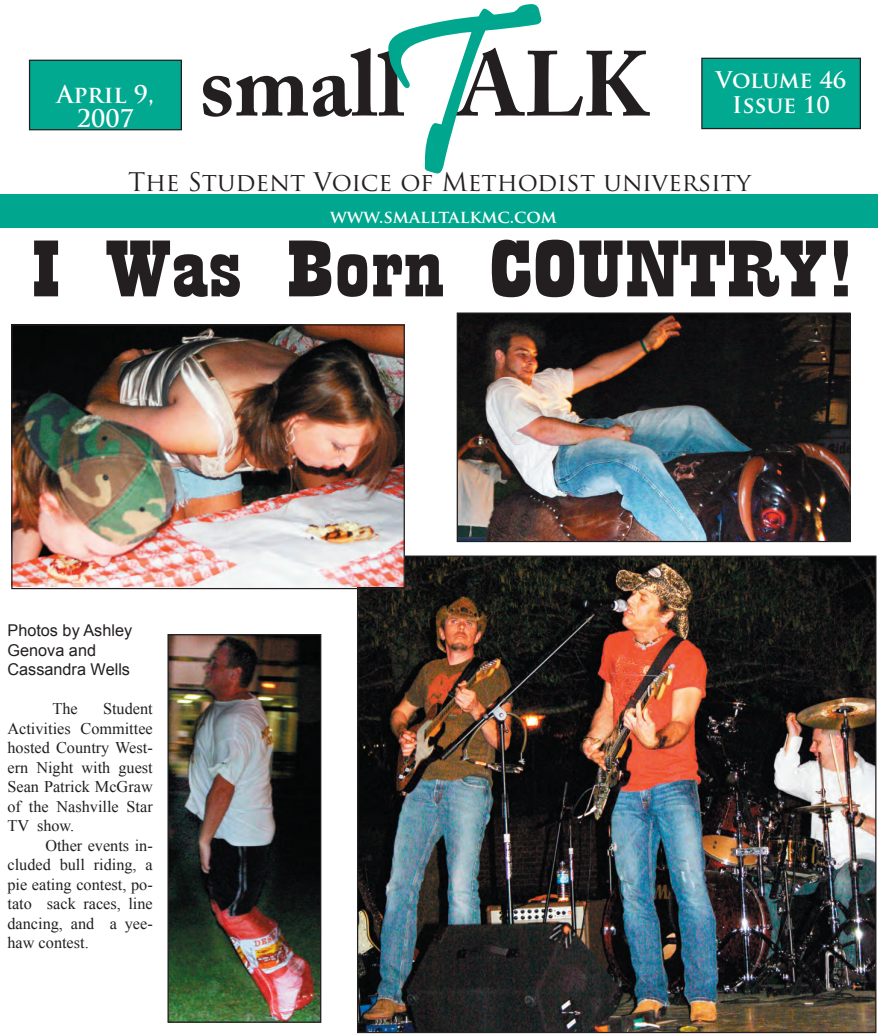
<style>
.page{position:relative;width:878px;height:1035px;background:#fff}
.page>*{position:absolute;margin:0;border:0;box-sizing:border-box;transform-origin:0 0}
.t1{font:243.75px "Pristina";color:#00a78e}
.t2{font:700 91.25px "Adobe Caslon Pro";color:#231f20}
.t3{font:83.75px "Playbill";color:#231f20;scale:1.77 1}
.t4{font:25px "Trajan Pro";color:#231f20}
.t5{font:700 23.75px/23.8px "Trajan Pro";color:#fff;text-align:center}
.t6{font:700 22.5px/25px "Trajan Pro";color:#fff;text-align:center}
.t7{font:700 17.5px "Trajan Pro";color:#fff}
.t8{font:16.25px "Times New Roman";color:#231f20}
.t9{font:16.25px/19.5px "Arial";color:#231f20}
</style>
<div class="page">
<div style="left:0;top:195px;width:878px;height:33px;background:#00a78e"></div>
<div style="left:701px;top:58px;width:159px;height:71px;background:#00a98f"></div>
<div style="left:701px;top:58px;width:159px;height:71px;border:1px solid #231f20"></div>
<div style="left:30px;top:60px;width:151px;height:70px;background:#00a98f"></div>
<div style="left:29px;top:60px;width:153px;height:70px;border:1px solid #231f20"></div>
<img style="left:359px;top:558px;width:515px;height:473px">
<img style="left:458px;top:315px;width:390px;height:225px">
<div style="left:456px;top:313px;width:394px;height:229px;border:1px solid #231f20"></div>
<img style="left:13px;top:326px;width:390px;height:261px">
<div style="left:11px;top:324px;width:394px;height:265px;border:1px solid #231f20"></div>
<img style="left:169px;top:636px;width:150px;height:385px">
<div style="left:167px;top:634px;width:154px;height:389px;border:1px solid #231f20"></div>
<p class="t1" style="left:369px;top:-41px;width:140px">T</p>
<p class="t2" style="left:199px;top:31px;width:451px">small ALK</p>
<p class="t6" style="left:715px;top:68px;width:132px">Volume 46<br>Issue 10</p>
<p class="t5" style="left:57px;top:83px;width:99px">April 9,<br>2007</p>
<p class="t4" style="left:128px;top:166px;width:624px">The Student Voice of Methodist university</p>
<p class="t7" style="left:330px;top:206px;width:228px">www.smalltalkmc.com</p>
<p class="t3" style="left:31px;top:227px;width:467px">I Was Born COUNTRY!</p>
<p class="t9" style="left:8px;top:621px;width:126px">Photos by Ashley<br>Genova and<br>Cassandra Wells</p>
<p class="t8" style="left:53px;top:698px;width:27px">The</p>
<p class="t8" style="left:103px;top:698px;width:51px">Student</p>
<p class="t8" style="left:8px;top:717px;width:147px">Activities Committee</p>
<p class="t8" style="left:8px;top:737px;width:147px">hosted Country West-</p>
<p class="t8" style="left:8px;top:756px;width:147px">ern Night with guest</p>
<p class="t8" style="left:8px;top:776px;width:147px">Sean Patrick McGraw</p>
<p class="t8" style="left:8px;top:795px;width:147px">of the Nashville Star</p>
<p class="t8" style="left:8px;top:815px;width:68px">TV show.</p>
<p class="t8" style="left:45px;top:834px;width:109px">Other events in-</p>
<p class="t8" style="left:8px;top:854px;width:147px">cluded bull riding, a</p>
<p class="t8" style="left:8px;top:873px;width:147px">pie eating contest, po-</p>
<p class="t8" style="left:8px;top:893px;width:147px">tato sack races, line</p>
<p class="t8" style="left:8px;top:912px;width:147px">dancing, and a yee-</p>
<p class="t8" style="left:8px;top:932px;width:83px">haw contest.</p>
</div>
